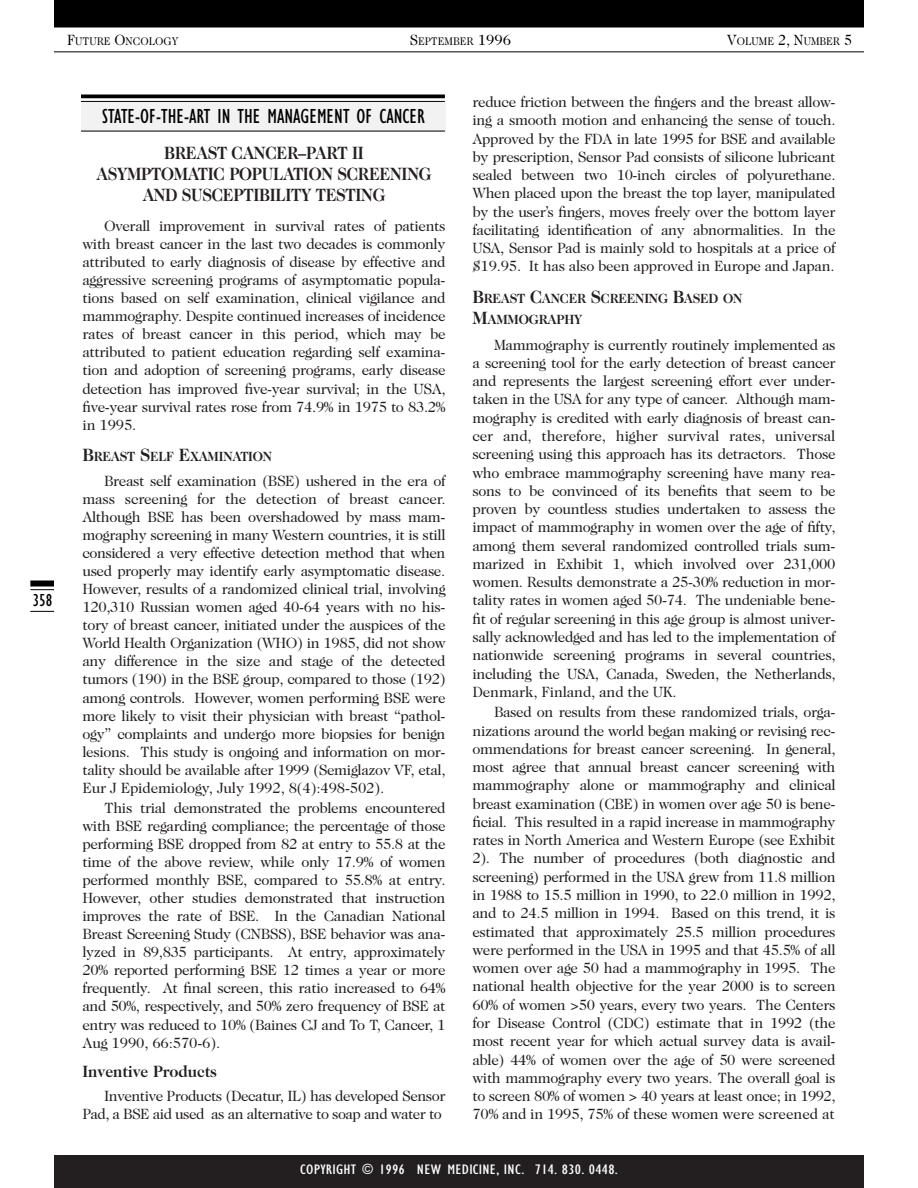
<style>
.page{position:relative;width:918px;height:1188px;background:#fff}
.page>*{position:absolute;margin:0;border:0;box-sizing:border-box;transform-origin:0 0}
.t1{font:condensed 21px "Gill Sans";color:#000}
.t2{font:700 18px/21px "Caslon Two Twenty Four";letter-spacing:-.015em;color:#231f20;text-align:center;scale:.9 1}
.t3{font:condensed 18px "Gill Sans";color:#000}
.t4{font:700 16.5px "Caslon Two Twenty Four";color:#231f20;scale:.95 1}
.t5{font:15px/18.3px "Caslon Two Twenty Four";letter-spacing:-.025em;color:#231f20;text-align:justify}
.t6{font:condensed 14.25px "Gill Sans";letter-spacing:.015em;color:#fff;scale:1.2 1}
.t7{font:700 13.5px/21.3px "Caslon Two Twenty Four";letter-spacing:-.015em;color:#231f20;scale:.95 1}
.t8{font:11.25px "Caslon Two Twenty Four";color:#000;scale:.95 1}
.s1{font-size:15px}
.s2{font-size:18px}
</style>
<div class="page">
<div style="left:54px;top:1156px;width:810px;height:32px;background:#231f20"></div>
<div style="left:54px;top:0;width:810px;height:28px;background:#000"></div>
<hr style="left:54px;top:51px;width:810px;height:1px;background:#000">
<div style="left:30px;top:580px;width:24px;height:6px;background:#000"></div>
<svg style="left:30px;top:589px;width:24px;height:1px"></svg>
<svg style="left:30px;top:611px;width:24px;height:1px"></svg>
<div style="left:81px;top:102px;width:365px;height:29px;background:#f2f2f2"></div>
<svg style="left:81px;top:94px;width:364px;height:4px"></svg>
<hr style="left:81px;top:101px;width:364px;height:1px;background:#000">
<hr style="left:81px;top:131px;width:364px;height:1px;background:#000">
<p class="t8" style="left:67px;top:37px;width:119px"><span class="s1">F</span>UTURE <span class="s1">O</span>NCOLOGY</p>
<p class="t8" style="left:410px;top:37px;width:108px"><span class="s1">S</span>EPTEMBER <span class="s1">1996</span></p>
<p class="t8" style="left:727px;top:37px;width:133px"><span class="s1">V</span>OLUME <span class="s1">2, N</span>UMBER <span class="s1">5</span></p>
<p class="t3" style="left:33px;top:594px;width:21px">358</p>
<h1 class="t1" style="left:102px;top:108px;width:324px">STATE-OF-THE-ART IN THE MANAGEMENT OF CANCER</h1>
<p class="t2" style="left:97px;top:144px;width:374px">BREAST CANCER–PART II<br>ASYMPTOMATIC POPULATION SCREENING<br>AND SUSCEPTIBILITY TESTING</p>
<p class="t5" style="left:82px;top:218px;width:365px;text-indent:22px">Overall improvement in survival rates of patients with breast cancer in the last two decades is commonly attributed to early diagnosis of disease by effective and aggressive screening programs of asymptomatic popula&shy;tions based on self examination, clinical vigilance and mammography. Despite continued increases of incidence rates of breast cancer in this period, which may be attributed to patient education regarding self examina&shy;tion and adoption of screening programs, early disease detection has improved five-year survival; in the USA, five-year survival rates rose from 74.9% in 1975 to 83.2% in 1995.</p>
<p class="t7" style="left:82px;top:446px;width:201px"><span class="s2">B</span>REAST <span class="s2">S</span>ELF <span class="s2">E</span>XAMINATION</p>
<p class="t5" style="left:82px;top:473px;width:365px;text-indent:22px">Breast self examination (BSE) ushered in the era of mass screening for the detection of breast cancer.<br>Although BSE has been overshadowed by mass mam&shy;mography screening in many Western countries, it is still considered a very effective detection method that when used properly may identify early asymptomatic disease.<br>However, results of a randomized clinical trial, involving 120,310 Russian women aged 40-64 years with no his&shy;tory of breast cancer, initiated under the auspices of the World Health Organization (WHO) in 1985, did not show any difference in the size and stage of the detected tumors (190) in the BSE group, compared to those (192) among controls. However, women performing BSE were more likely to visit their physician with breast “pathol&shy;ogy” complaints and undergo more biopsies for benign lesions. This study is ongoing and information on mor&shy;tality should be available after 1999 (Semiglazov VF, etal, Eur J Epidemiology, July 1992, 8(4):498-502).</p>
<p class="t5" style="left:82px;top:800px;width:365px;text-indent:22px">This trial demonstrated the problems encountered with BSE regarding compliance; the percentage of those performing BSE dropped from 82 at entry to 55.8 at the time of the above review, while only 17.9% of women performed monthly BSE, compared to 55.8% at entry.<br>However, other studies demonstrated that instruction improves the rate of BSE. In the Canadian National Breast Screening Study (CNBSS), BSE behavior was ana&shy;lyzed in 89,835 participants. At entry, approximately 20% reported performing BSE 12 times a year or more frequently. At final screen, this ratio increased to 64% and 50%, respectively, and 50% zero frequency of BSE at entry was reduced to 10% (Baines CJ and To T, Cancer, 1<br>Aug 1990, 66:570-6).</p>
<p class="t4" style="left:82px;top:1065px;width:143px">Inventive Products</p>
<p class="t5" style="left:82px;top:1088px;width:365px;text-align:right">Inventive Products (Decatur, IL) has developed Sensor<br>Pad, a BSE aid used as an alternative to soap and water to</p>
<p class="t5" style="left:472px;top:94px;width:365px">reduce friction between the fingers and the breast allow&shy;ing a smooth motion and enhancing the sense of touch.<br>Approved by the FDA in late 1995 for BSE and available by prescription, Sensor Pad consists of silicone lubricant sealed between two 10-inch circles of polyurethane.<br>When placed upon the breast the top layer, manipulated by the user’s fingers, moves freely over the bottom layer facilitating identification of any abnormalities. In the USA, Sensor Pad is mainly sold to hospitals at a price of $19.95. It has also been approved in Europe and Japan.</p>
<p class="t7" style="left:472px;top:288px;width:286px"><span class="s2">B</span>REAST <span class="s2">C</span>ANCER <span class="s2">S</span>CREENING <span class="s2">B</span>ASED ON<br><span class="s2">M</span>AMMOGRAPHY</p>
<p class="t5" style="left:472px;top:336px;width:365px;text-indent:22px">Mammography is currently routinely implemented as a screening tool for the early detection of breast cancer and represents the largest screening effort ever under&shy;taken in the USA for any type of cancer. Although mam&shy;mography is credited with early diagnosis of breast can&shy;cer and, therefore, higher survival rates, universal screening using this approach has its detractors. Those who embrace mammography screening have many rea&shy;sons to be convinced of its benefits that seem to be proven by countless studies undertaken to assess the impact of mammography in women over the age of fifty, among them several randomized controlled trials sum&shy;marized in Exhibit 1, which involved over 231,000 women. Results demonstrate a 25-30% reduction in mor&shy;tality rates in women aged 50-74. The undeniable bene&shy;fit of regular screening in this age group is almost univer&shy;sally acknowledged and has led to the implementation of nationwide screening programs in several countries, including the USA, Canada, Sweden, the Netherlands, Denmark, Finland, and the UK.</p>
<p class="t5" style="left:472px;top:704px;width:365px;text-indent:22px">Based on results from these randomized trials, orga&shy;nizations around the world began making or revising rec&shy;ommendations for breast cancer screening. In general, most agree that annual breast cancer screening with mammography alone or mammography and clinical breast examination (CBE) in women over age 50 is bene&shy;ficial. This resulted in a rapid increase in mammography rates in North America and Western Europe (see Exhibit 2). The number of procedures (both diagnostic and screening) performed in the USA grew from 11.8 million in 1988 to 15.5 million in 1990, to 22.0 million in 1992, and to 24.5 million in 1994. Based on this trend, it is estimated that approximately 25.5 million procedures were performed in the USA in 1995 and that 45.5% of all women over age 50 had a mammography in 1995. The national health objective for the year 2000 is to screen 60% of women &gt;50 years, every two years. The Centers for Disease Control (CDC) estimate that in 1992 (the most recent year for which actual survey data is avail&shy;able) 44% of women over the age of 50 were screened with mammography every two years. The overall goal is to screen 80% of women &gt; 40 years at least once; in 1992, 70% and in 1995, 75% of these women were screened at</p>
<p class="t6" style="left:300px;top:1165px;width:266px">COPYRIGHT © 1996 NEW MEDICINE, INC. 714. 830. 0448.</p>
</div>
